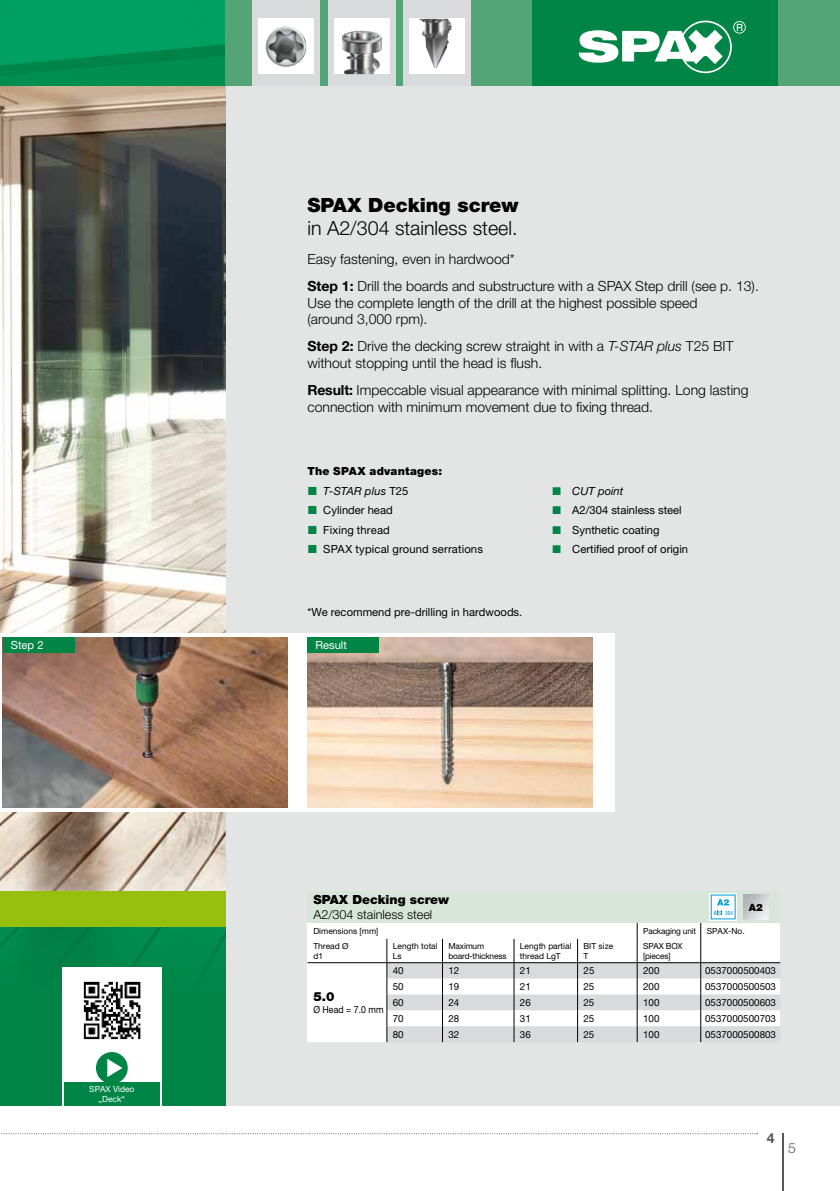
<style>
.page{position:relative;width:840px;height:1191px;background:#fff}
.page>*{position:absolute;margin:0;border:0;box-sizing:border-box;transform-origin:0 0}
.t1{font:300 19.6px "Helvetica Neue LT Pro";color:#000}
.t2{font:900 19.6px "Helvetica Neue LT Pro";color:#000}
.t3{font:300 14px/16.8px "Helvetica Neue LT Pro";color:#000}
.t4{font:700 14px "Helvetica Neue LT Pro";color:#58585a}
.t5{font:300 14px "Helvetica Neue LT Pro";color:#58585a}
.t6{font:300 12.6px "Helvetica Neue LT Pro";color:#000}
.t7{font:900 12.6px "Helvetica Neue LT Pro";color:#000}
.t8{font:11.2px/19.4px "Helvetica Neue LT Pro";color:#000}
.t9{font:11.2px "Helvetica Neue LT Pro";color:#fff}
.t10{font:italic 11.2px "Helvetica Neue LT Pro";color:#000}
.t11{font:900 10px "Helvetica Neue LT Pro";color:#000}
.t12{font:9.8px "Helvetica Neue LT Pro";color:#000}
.t13{font:9.8px "Helvetica Neue LT Pro";color:#000;scale:.9 1}
.t14{font:8.4px/10px "Helvetica Neue LT Pro";color:#000}
.t15{font:8.4px/10px "Helvetica Neue LT Pro";letter-spacing:-.02em;color:#000}
.t16{font:8.4px/10px "Helvetica Neue LT Pro";color:#fff;text-align:center}
.s1{font-weight:700}
.s2{font-style:italic}
.s3{font-weight:900}
.s4{color:#008547}
</style>
<div class="page">
<div style="left:0;top:0;width:839px;height:1105px;background:#e3e4e4"></div>
<img style="left:0;top:0;width:226px;height:1006px">
<div style="left:0;top:1006px;width:226px;height:99px;background:#008547"></div>
<img style="left:0;top:85px;width:226px;height:1px">
<img style="left:0;top:851px;width:226px;height:40px">
<svg style="left:0;top:1133px;width:757px;height:1px"></svg>
<div style="left:226px;top:0;width:613px;height:85px;background:#53a576"></div>
<hr style="left:781px;top:1133px;width:2px;height:58px;background:#58585a">
<div style="left:0;top:633px;width:614px;height:179px;background:#fff"></div>
<div style="left:252px;top:0;width:67px;height:85px;background:#d9dadb"></div>
<div style="left:258px;top:19px;width:55px;height:55px;background:#fff"></div>
<img style="left:265px;top:26px;width:41px;height:41px;border-radius:20px">
<div style="left:403px;top:0;width:67px;height:85px;background:#d9dadb"></div>
<div style="left:327px;top:0;width:68px;height:85px;background:#d9dadb"></div>
<div style="left:333px;top:19px;width:56px;height:55px;background:#fff"></div>
<img style="left:342px;top:31px;width:40px;height:43px">
<div style="left:409px;top:19px;width:55px;height:55px;background:#fff"></div>
<img style="left:419px;top:19px;width:33px;height:49px">
<div style="left:532px;top:0;width:245px;height:85px;background:#008547"></div>
<svg style="left:578px;top:21px;width:167px;height:52px"></svg>
<div style="left:62px;top:967px;width:99px;height:138px;background:#fff"></div>
<div style="left:96px;top:1052px;width:32px;height:31px;background:#008547;border-radius:50%"></div>
<svg style="left:107px;top:1058px;width:15px;height:19px"></svg>
<img style="left:83px;top:981px;width:58px;height:59px">
<img style="left:3px;top:637px;width:284px;height:171px">
<img style="left:307px;top:637px;width:284px;height:171px">
<div style="left:0;top:891px;width:226px;height:36px;background:#97bf0d"></div>
<div style="left:307px;top:891px;width:472px;height:151px;background:#fff"></div>
<div style="left:307px;top:891px;width:472px;height:32px;background:#d7e6d8"></div>
<hr style="left:307px;top:962px;width:79px;height:1px;background:#000">
<div style="left:709px;top:893px;width:27px;height:27px;background:#fff"></div>
<svg style="left:386px;top:894px;width:393px;height:148px"></svg>
<img style="left:742px;top:894px;width:26px;height:25px">
<div style="left:3px;top:637px;width:71px;height:16px;background:#008547"></div>
<div style="left:307px;top:637px;width:72px;height:16px;background:#008547"></div>
<div style="left:64px;top:1081px;width:95px;height:24px;background:#008547"></div>
<svg style="left:0;top:0;width:4px;height:7px"></svg>
<h1 class="t2" style="left:307px;top:193px;width:212px">SPAX Decking screw</h1>
<h1 class="t1" style="left:307px;top:216px;width:211px">in A2/304 stainless steel.</h1>
<p class="t3" style="left:307px;top:245px;width:452px;line-height:26.8px">Easy fastening, even in hardwood*<br><span class="s1">Step 1:</span> Drill the boards and substructure with a SPAX Step drill (see p. 13).</p>
<p class="t3" style="left:307px;top:294px;width:391px">Use the complete length of the drill at the highest possible speed (around 3,000 rpm).</p>
<p class="t3" style="left:307px;top:337px;width:427px"><span class="s1">Step 2:</span> Drive the decking screw straight in with a <span class="s2">T-STAR plus</span> T25 BIT without stopping until the head is flush.</p>
<p class="t3" style="left:307px;top:381px;width:442px"><span class="s1">Result:</span> Impeccable visual appearance with minimal splitting. Long lasting connection with minimum movement due to fixing thread.</p>
<p class="t8" style="left:323px;top:461px;width:161px;text-indent:-16px"><span class="s3">The SPAX advantages:<br></span><span class="s2">T-STAR plus</span> T25<br>Cylinder head<br>Fixing thread<br>SPAX typical ground serrations</p>
<p class="t8" style="left:307px;top:602px;width:216px">*We recommend pre-drilling in hardwoods.</p>
<p class="t9" style="left:11px;top:638px;width:34px">Step 2</p>
<p class="t9" style="left:315px;top:638px;width:33px">Result</p>
<p class="t10" style="left:552px;top:484px;width:72px"><span class="s4">■</span> CUT point</p>
<p class="t8" style="left:552px;top:500px;width:131px"><span class="s4">■</span> A2/304 stainless steel</p>
<p class="t8" style="left:552px;top:520px;width:108px"><span class="s4">■</span> Synthetic coating</p>
<p class="t8" style="left:552px;top:539px;width:137px"><span class="s4">■</span> Certified proof of origin</p>
<p class="t16" style="left:89px;top:1083px;width:47px">SPAX Video „Deck“</p>
<p class="t7" style="left:313px;top:892px;width:137px">SPAX Decking screw</p>
<p class="t6" style="left:313px;top:907px;width:120px">A2/304 stainless steel</p>
<p class="t14" style="left:313px;top:926px;width:66px">Dimensions [mm]</p>
<p class="t15" style="left:642px;top:926px;width:54px">Packaging unit</p>
<p class="t14" style="left:706px;top:926px;width:39px">SPAX-No.</p>
<p class="t14" style="left:313px;top:940px;width:37px">Thread Ø d1</p>
<p class="t14" style="left:392px;top:940px;width:46px">Length total<br>Ls</p>
<p class="t15" style="left:448px;top:940px;width:60px">Maximum board-thickness</p>
<p class="t14" style="left:519px;top:940px;width:53px">Length partial thread LgT</p>
<p class="t14" style="left:583px;top:940px;width:31px">BIT size<br>T</p>
<p class="t15" style="left:642px;top:940px;width:41px">SPAX BOX [pieces]</p>
<p class="t7" style="left:313px;top:989px;width:23px">5.0</p>
<p class="t13" style="left:313px;top:1003px;width:79px">Ø Head = 7.0 mm</p>
<p class="t11" style="left:748px;top:901px;width:16px">A2</p>
<p class="t12" style="left:392px;top:965px;width:12px">40</p>
<p class="t12" style="left:448px;top:965px;width:12px">12</p>
<p class="t12" style="left:519px;top:965px;width:12px">21</p>
<p class="t12" style="left:583px;top:965px;width:12px">25</p>
<p class="t12" style="left:642px;top:965px;width:18px">200</p>
<p class="t12" style="left:704px;top:965px;width:72px">0537000500403</p>
<p class="t12" style="left:392px;top:980px;width:12px">50</p>
<p class="t12" style="left:448px;top:980px;width:12px">19</p>
<p class="t12" style="left:519px;top:980px;width:12px">21</p>
<p class="t12" style="left:583px;top:980px;width:12px">25</p>
<p class="t12" style="left:642px;top:980px;width:18px">200</p>
<p class="t12" style="left:704px;top:980px;width:72px">0537000500503</p>
<p class="t12" style="left:392px;top:996px;width:12px">60</p>
<p class="t12" style="left:448px;top:996px;width:12px">24</p>
<p class="t12" style="left:519px;top:996px;width:12px">26</p>
<p class="t12" style="left:583px;top:996px;width:12px">25</p>
<p class="t12" style="left:642px;top:996px;width:18px">100</p>
<p class="t12" style="left:704px;top:996px;width:72px">0537000500603</p>
<p class="t12" style="left:392px;top:1012px;width:12px">70</p>
<p class="t12" style="left:448px;top:1012px;width:12px">28</p>
<p class="t12" style="left:519px;top:1012px;width:12px">31</p>
<p class="t12" style="left:583px;top:1012px;width:12px">25</p>
<p class="t12" style="left:642px;top:1012px;width:18px">100</p>
<p class="t12" style="left:704px;top:1012px;width:72px">0537000500703</p>
<p class="t12" style="left:392px;top:1028px;width:12px">80</p>
<p class="t12" style="left:448px;top:1028px;width:12px">32</p>
<p class="t12" style="left:519px;top:1028px;width:12px">36</p>
<p class="t12" style="left:583px;top:1028px;width:12px">25</p>
<p class="t12" style="left:642px;top:1028px;width:18px">100</p>
<p class="t12" style="left:704px;top:1028px;width:72px">0537000500803</p>
<p class="t4" style="left:766px;top:1129px;width:9px">4</p>
<p class="t5" style="left:787px;top:1139px;width:9px">5</p>
</div>
